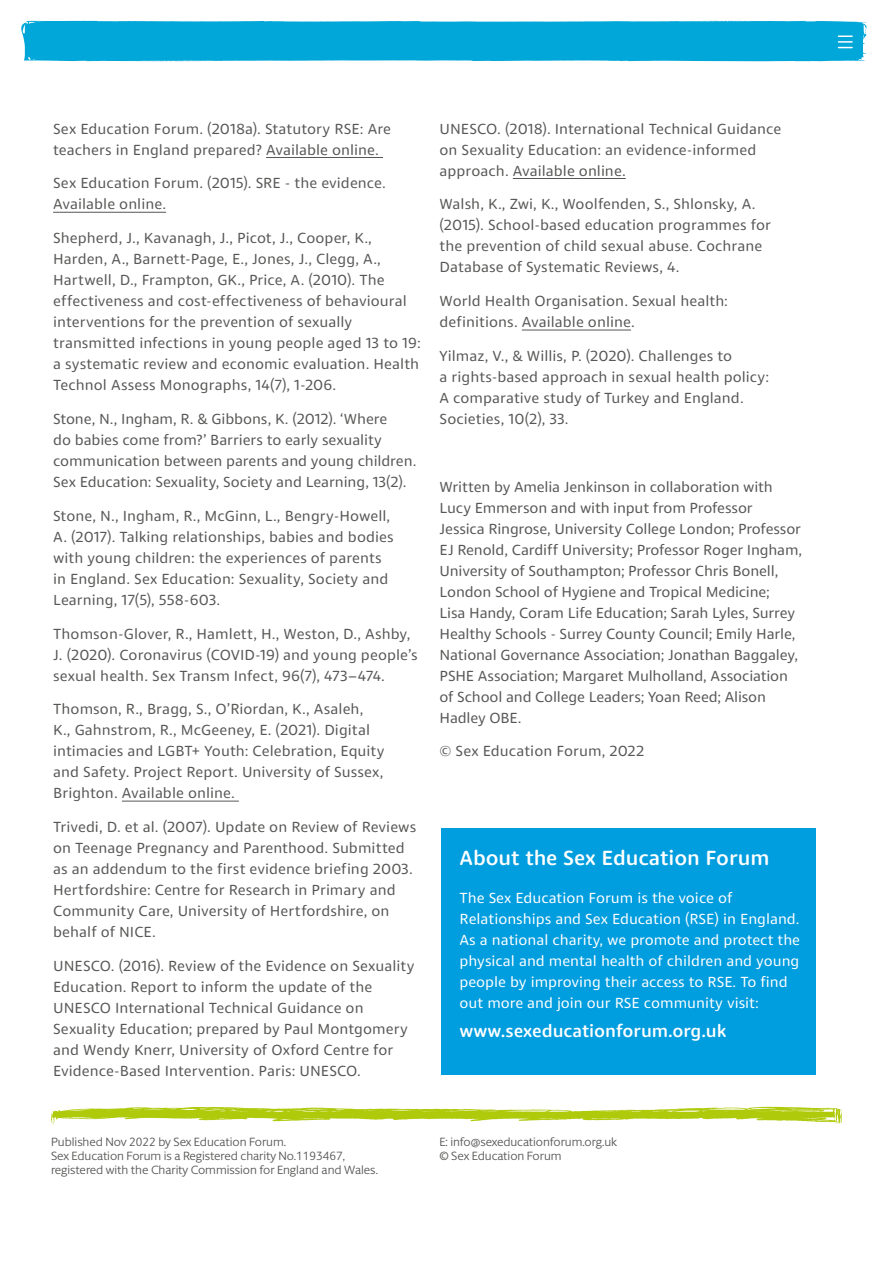
<style>
.page{position:relative;width:893px;height:1263px;background:#fff}
.page>*{position:absolute;margin:0;border:0;box-sizing:border-box;transform-origin:0 0}
.t1{font:500 21px "Dita";color:#fff}
.t2{font:500 18px "Dita";color:#fff}
.t3{font:15px/21px "Dita";color:#575756}
.t4{font:15px/21px "Dita";color:#fff}
.t5{font:12px/14.4px "Berlingske Sans Round";color:#575756}
</style>
<div class="page">
<div style="left:21px;top:21px;width:846px;height:40px;background:#00a7d8"></div>
<hr style="left:266px;top:157px;width:117px;height:1px;background:#575756">
<hr style="left:53px;top:212px;width:113px;height:1px;background:#575756">
<hr style="left:122px;top:801px;width:117px;height:1px;background:#575756">
<hr style="left:513px;top:178px;width:113px;height:1px;background:#575756">
<hr style="left:522px;top:330px;width:109px;height:1px;background:#575756">
<div style="left:441px;top:828px;width:374px;height:247px;background:#009ddf"></div>
<svg style="left:51px;top:1107px;width:791px;height:17px"></svg>
<p class="t3" style="left:53px;top:118px;width:339px">Sex Education Forum. (2018a). Statutory RSE: Are teachers in England prepared? Available online.</p>
<p class="t3" style="left:53px;top:173px;width:334px">Sex Education Forum. (2015). SRE - the evidence.<br>Available online.</p>
<p class="t3" style="left:53px;top:227px;width:369px">Shepherd, J., Kavanagh, J., Picot, J., Cooper, K., Harden, A., Barnett-Page, E., Jones, J., Clegg, A., Hartwell, D., Frampton, GK., Price, A. (2010). The effectiveness and cost-effectiveness of behavioural interventions for the prevention of sexually transmitted infections in young people aged 13 to 19: a systematic review and economic evaluation. Health Technol Assess Monographs, 14(7), 1-206.</p>
<p class="t3" style="left:53px;top:408px;width:365px">Stone, N., Ingham, R. &amp; Gibbons, K. (2012). ‘Where<br>do babies come from?’ Barriers to early sexuality communication between parents and young children.<br>Sex Education: Sexuality, Society and Learning, 13(2).</p>
<p class="t3" style="left:53px;top:505px;width:342px">Stone, N., Ingham, R., McGinn, L., Bengry-Howell, A. (2017). Talking relationships, babies and bodies with young children: the experiences of parents in England. Sex Education: Sexuality, Society and Learning, 17(5), 558-603.</p>
<p class="t3" style="left:53px;top:623px;width:366px">Thomson-Glover, R., Hamlett, H., Weston, D., Ashby,<br>J. (2020). Coronavirus (COVID-19) and young people’s sexual health. Sex Transm Infect, 96(7), 473–474.</p>
<p class="t3" style="left:53px;top:698px;width:333px">Thomson, R., Bragg, S., O’Riordan, K., Asaleh, K., Gahnstrom, R., McGeeney, E. (2021). Digital intimacies and LGBT+ Youth: Celebration, Equity and Safety. Project Report. University of Sussex, Brighton. Available online.</p>
<p class="t3" style="left:53px;top:816px;width:365px">Trivedi, D. et al. (2007). Update on Review of Reviews on Teenage Pregnancy and Parenthood. Submitted as an addendum to the first evidence briefing 2003.<br>Hertfordshire: Centre for Research in Primary and Community Care, University of Hertfordshire, on behalf of NICE.</p>
<p class="t3" style="left:53px;top:955px;width:363px">UNESCO. (2016). Review of the Evidence on Sexuality Education. Report to inform the update of the UNESCO International Technical Guidance on Sexuality Education; prepared by Paul Montgomery and Wendy Knerr, University of Oxford Centre for Evidence-Based Intervention. Paris: UNESCO.</p>
<p class="t3" style="left:440px;top:118px;width:343px">UNESCO. (2018). International Technical Guidance on Sexuality Education: an evidence-informed approach. Available online.</p>
<p class="t3" style="left:440px;top:194px;width:333px">Walsh, K., Zwi, K., Woolfenden, S., Shlonsky, A. (2015). School-based education programmes for the prevention of child sexual abuse. Cochrane Database of Systematic Reviews, 4.</p>
<p class="t3" style="left:440px;top:290px;width:290px">World Health Organisation. Sexual health: definitions. Available online.</p>
<p class="t3" style="left:440px;top:345px;width:331px">Yilmaz, V., &amp; Willis, P. (2020). Challenges to<br>a rights-based approach in sexual health policy:<br>A comparative study of Turkey and England.<br>Societies, 10(2), 33.</p>
<p class="t3" style="left:440px;top:476px;width:364px">Written by Amelia Jenkinson in collaboration with Lucy Emmerson and with input from Professor<br>Jessica Ringrose, University College London; Professor EJ Renold, Cardiff University; Professor Roger Ingham, University of Southampton; Professor Chris Bonell, London School of Hygiene and Tropical Medicine;<br>Lisa Handy, Coram Life Education; Sarah Lyles, Surrey Healthy Schools - Surrey County Council; Emily Harle, National Governance Association; Jonathan Baggaley, PSHE Association; Margaret Mulholland, Association of School and College Leaders; Yoan Reed; Alison Hadley OBE.</p>
<p class="t3" style="left:440px;top:740px;width:206px">© Sex Education Forum, 2022</p>
<h1 class="t1" style="left:460px;top:845px;width:312px">About the Sex Education Forum</h1>
<p class="t4" style="left:460px;top:887px;width:342px">The Sex Education Forum is the voice of Relationships and Sex Education (RSE) in England.<br>As a national charity, we promote and protect the physical and mental health of children and young people by improving their access to RSE. To find out more and join our RSE community visit:</p>
<p class="t2" style="left:460px;top:1020px;width:268px">www.sexeducationforum.org.uk</p>
<p class="t5" style="left:51px;top:1134px;width:328px">Published Nov 2022 by Sex Education Forum.<br>Sex Education Forum is a Registered charity No.1193467, registered with the Charity Commission for England and Wales.</p>
<p class="t5" style="left:439px;top:1134px;width:179px">E: info@sexeducationforum.org.uk © Sex Education Forum</p>
</div>
